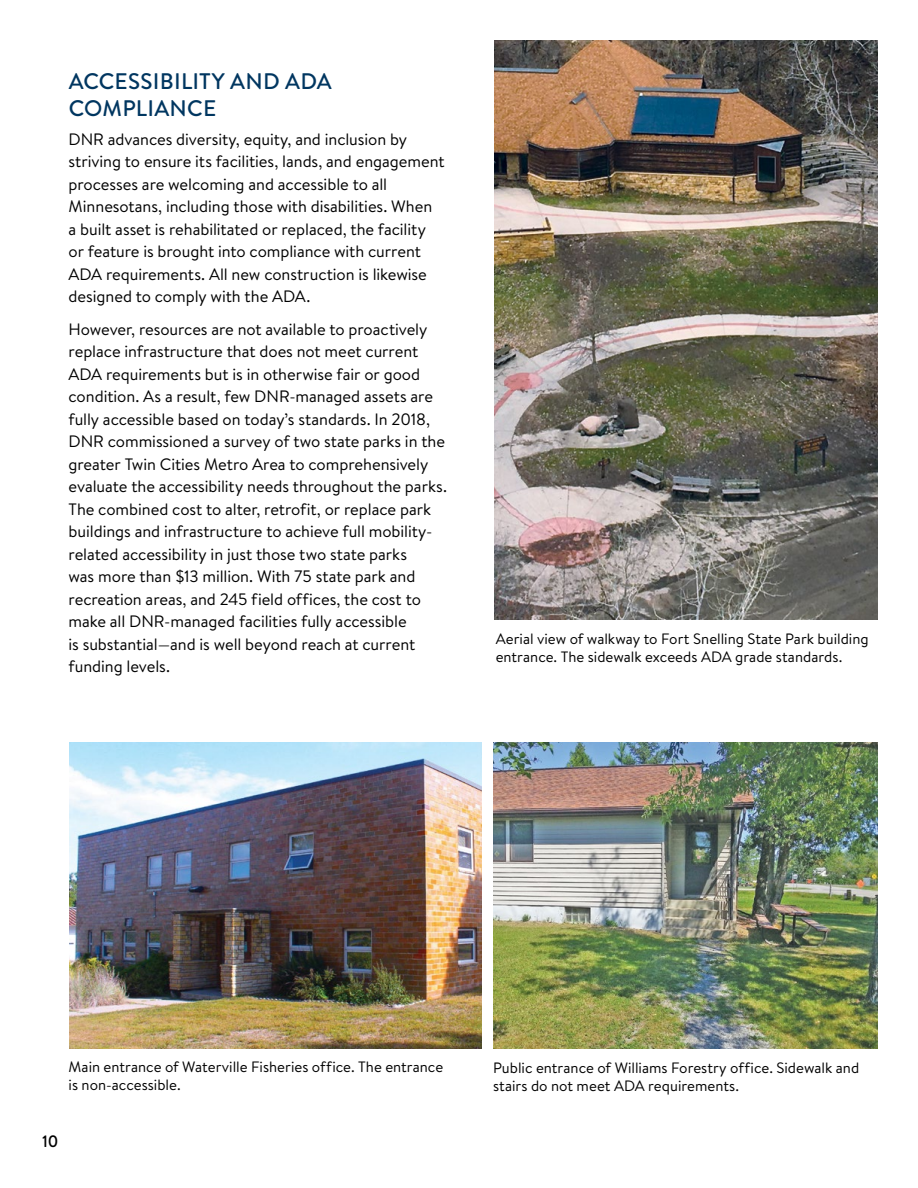
<style>
.page{position:relative;width:918px;height:1188px;background:#fff}
.page>*{position:absolute;margin:0;border:0;box-sizing:border-box;transform-origin:0 0}
.H1_Headline{font:500 22.5px/27px "Brandon Grotesque";letter-spacing:.01em;color:#003660}
.P_Body{font:16.5px/22.5px "Brandon Text";letter-spacing:-.005em;color:#000}
.t1{font:500 16.5px "Brandon Text";color:#000}
.P_Captions{font:15px/18px "Brandon Text";color:#000}
</style>
<div class="page">
<img style="left:493px;top:742px;width:385px;height:306px">
<img style="left:69px;top:743px;width:412px;height:305px">
<img style="left:495px;top:40px;width:382px;height:580px">
<h1 class="H1_Headline" style="left:69px;top:68px;width:264px">ACCESSIBILITY AND ADA<br>COMPLIANCE</h1>
<p class="P_Body" style="left:69px;top:127px;width:378px">DNR advances diversity, equity, and inclusion by striving to ensure its facilities, lands, and engagement processes are welcoming and accessible to all Minnesotans, including those with disabilities. When<br>a built asset is rehabilitated or replaced, the facility or feature is brought into compliance with current ADA requirements. All new construction is likewise designed to comply with the ADA.</p>
<p class="P_Body" style="left:69px;top:317px;width:380px">However, resources are not available to proactively replace infrastructure that does not meet current ADA requirements but is in otherwise fair or good condition. As a result, few DNR-managed assets are fully accessible based on today’s standards. In 2018, DNR commissioned a survey of two state parks in the greater Twin Cities Metro Area to comprehensively evaluate the accessibility needs throughout the parks.<br>The combined cost to alter, retrofit, or replace park buildings and infrastructure to achieve full mobility&shy;related accessibility in just those two state parks<br>was more than $13 million. With 75 state park and recreation areas, and 245 field offices, the cost to make all DNR-managed facilities fully accessible<br>is substantial—and is well beyond reach at current funding levels.</p>
<p class="P_Captions" style="left:496px;top:630px;width:375px">Aerial view of walkway to Fort Snelling State Park building entrance. The sidewalk exceeds ADA grade standards.</p>
<p class="P_Captions" style="left:69px;top:1057px;width:376px">Main entrance of Waterville Fisheries office. The entrance is non-accessible.</p>
<p class="t1" style="left:42px;top:1130px;width:18px">10</p>
<p class="P_Captions" style="left:493px;top:1059px;width:368px">Public entrance of Williams Forestry office. Sidewalk and stairs do not meet ADA requirements.</p>
</div>
